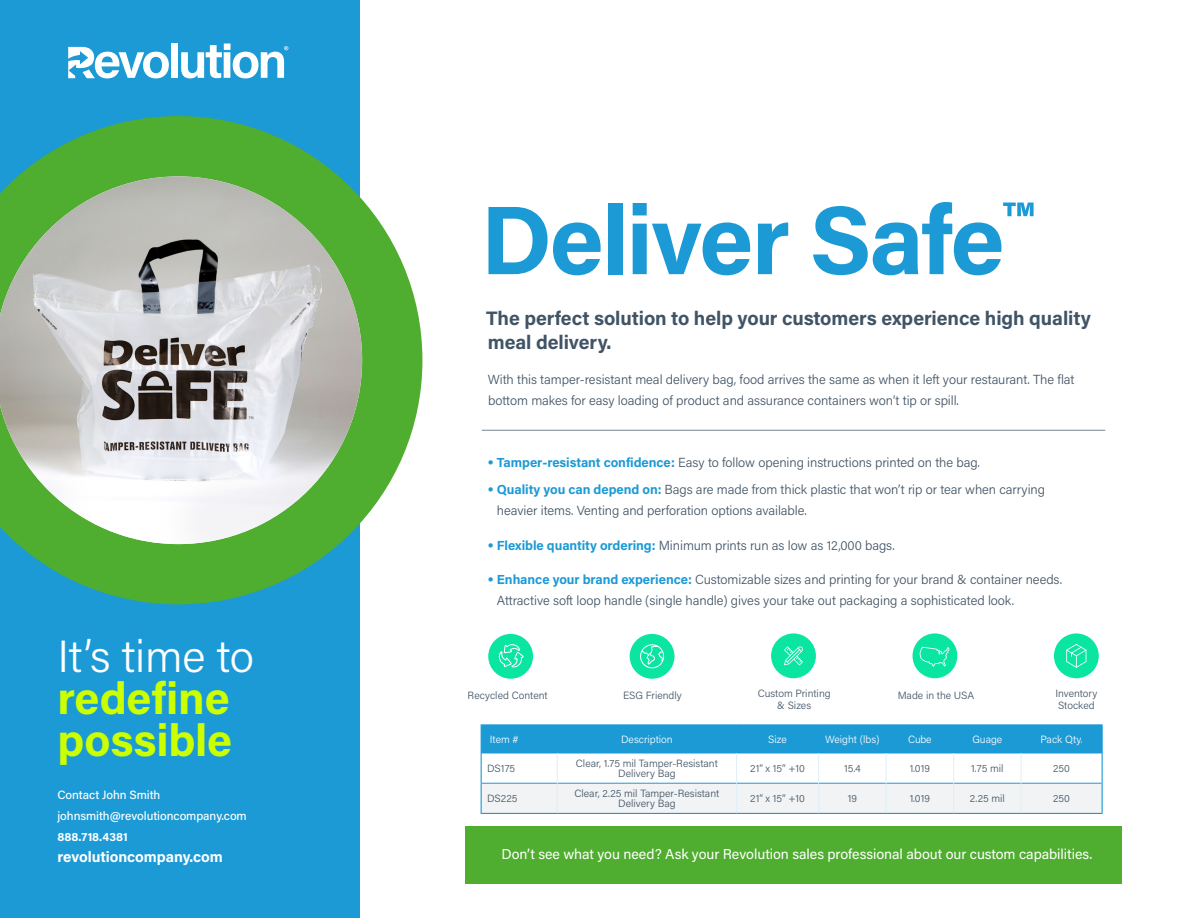
<style>
.page{position:relative;width:1188px;height:918px;background:#fff}
.page>*{position:absolute;margin:0;border:0;box-sizing:border-box;transform-origin:0 0}
.t1{font:700 97.5px "Acumin Pro";letter-spacing:-.025em;color:#1c9ad6}
.Body_1{font:700 45px/42px "Acumin Pro";letter-spacing:-.005em;color:#cf0}
.Body_1-2{font:300 45px "Acumin Pro";letter-spacing:-.005em;color:#fff}
.subhead_sheet_1{font:700 19.5px/24px "Acumin Pro";letter-spacing:-.005em;color:#415465}
.Body_1-3{font:700 15px "Acumin Pro";letter-spacing:-.005em;color:#fff}
.Body_1-4{font:14.25px "Acumin Pro";letter-spacing:-.005em;color:#fff}
.Body_1-5{font:300 13.2px/21px "Acumin Pro";letter-spacing:-.005em;color:#415465}
.Body_1-6{font:500 12px "Acumin Pro";letter-spacing:-.005em;color:#fff}
.t2{font:700 12px "Acumin Pro";color:#fff}
.table_content{font:300 10.5px/10.5px "Acumin Pro";color:#415465;text-align:center}
.icon_caption{font:300 10.5px/12px "Acumin Pro";color:#415465}
.table_header_row{font:300 10.5px "Acumin Pro";color:#fff}
.s1{font-family:"Arial";font-weight:900;color:#1c9ad6}
.s2{font-weight:700;color:#1c9ad6}
</style>
<div class="page">
<div style="left:465px;top:827px;width:656px;height:57px;background:#4fad2f"></div>
<div style="left:0;top:0;width:359px;height:918px;background:#1c9ad6"></div>
<svg style="left:17px;top:116px;width:405px;height:488px"></svg>
<img style="left:0;top:176px;width:362px;height:368px">
<hr style="left:482px;top:430px;width:623px;height:1px;background:#778690">
<div style="left:913px;top:633px;width:44px;height:45px;background:#0ae6a1;border-radius:50%"></div>
<svg style="left:919px;top:647px;width:31px;height:20px"></svg>
<div style="left:1054px;top:633px;width:45px;height:45px;background:#0ae6a1;border-radius:50%"></div>
<svg style="left:1066px;top:644px;width:20px;height:24px"></svg>
<div style="left:630px;top:634px;width:44px;height:45px;background:#0ae6a1;border-radius:50%"></div>
<svg style="left:640px;top:644px;width:24px;height:25px"></svg>
<div style="left:488px;top:634px;width:45px;height:45px;background:#0ae6a1;border-radius:50%"></div>
<svg style="left:499px;top:644px;width:25px;height:24px"></svg>
<div style="left:771px;top:633px;width:45px;height:45px;background:#0ae6a1;border-radius:50%"></div>
<svg style="left:784px;top:646px;width:19px;height:19px"></svg>
<div style="left:482px;top:784px;width:620px;height:29px;background:#f1f3f4"></div>
<hr style="left:481px;top:724px;width:76px;height:1px;background:#1c9ad6">
<hr style="left:557px;top:724px;width:180px;height:1px;background:#1c9ad6">
<hr style="left:737px;top:724px;width:82px;height:1px;background:#1c9ad6">
<hr style="left:819px;top:724px;width:67px;height:1px;background:#1c9ad6">
<hr style="left:886px;top:724px;width:68px;height:1px;background:#1c9ad6">
<hr style="left:954px;top:724px;width:67px;height:1px;background:#1c9ad6">
<hr style="left:1021px;top:724px;width:82px;height:1px;background:#1c9ad6">
<hr style="left:482px;top:753px;width:75px;height:1px;background:#1c9ad6">
<hr style="left:557px;top:753px;width:180px;height:1px;background:#1c9ad6">
<hr style="left:737px;top:753px;width:82px;height:1px;background:#1c9ad6">
<hr style="left:819px;top:753px;width:67px;height:1px;background:#1c9ad6">
<hr style="left:886px;top:753px;width:68px;height:1px;background:#1c9ad6">
<hr style="left:954px;top:753px;width:67px;height:1px;background:#1c9ad6">
<hr style="left:1021px;top:753px;width:81px;height:1px;background:#1c9ad6">
<hr style="left:482px;top:783px;width:75px;height:1px;background:#1c9ad6">
<hr style="left:557px;top:783px;width:180px;height:1px;background:#1c9ad6">
<hr style="left:737px;top:783px;width:82px;height:1px;background:#1c9ad6">
<hr style="left:819px;top:783px;width:67px;height:1px;background:#1c9ad6">
<hr style="left:886px;top:783px;width:68px;height:1px;background:#1c9ad6">
<hr style="left:954px;top:783px;width:67px;height:1px;background:#1c9ad6">
<hr style="left:1021px;top:783px;width:81px;height:1px;background:#1c9ad6">
<hr style="left:557px;top:753px;width:1px;height:30px;background:#ddf0f9">
<hr style="left:736px;top:753px;width:1px;height:30px;background:#ddf0f9">
<hr style="left:818px;top:753px;width:1px;height:30px;background:#ddf0f9">
<hr style="left:886px;top:753px;width:1px;height:30px;background:#ddf0f9">
<hr style="left:953px;top:753px;width:1px;height:30px;background:#ddf0f9">
<hr style="left:1021px;top:753px;width:1px;height:30px;background:#ddf0f9">
<hr style="left:557px;top:783px;width:1px;height:30px;background:#ddf0f9">
<hr style="left:736px;top:783px;width:1px;height:30px;background:#ddf0f9">
<hr style="left:818px;top:783px;width:1px;height:30px;background:#ddf0f9">
<hr style="left:886px;top:783px;width:1px;height:30px;background:#ddf0f9">
<hr style="left:953px;top:783px;width:1px;height:30px;background:#ddf0f9">
<hr style="left:1021px;top:783px;width:1px;height:30px;background:#ddf0f9">
<div style="left:481px;top:725px;width:622px;height:28px;background:#1c9ad6"></div>
<hr style="left:481px;top:753px;width:1px;height:30px;background:#1c9ad6">
<hr style="left:1102px;top:753px;width:1px;height:30px;background:#1c9ad6">
<hr style="left:481px;top:783px;width:1px;height:30px;background:#1c9ad6">
<hr style="left:1102px;top:783px;width:1px;height:30px;background:#1c9ad6">
<hr style="left:481px;top:813px;width:76px;height:1px;background:#1c9ad6">
<hr style="left:557px;top:813px;width:180px;height:1px;background:#1c9ad6">
<hr style="left:737px;top:813px;width:82px;height:1px;background:#1c9ad6">
<hr style="left:819px;top:813px;width:67px;height:1px;background:#1c9ad6">
<hr style="left:886px;top:813px;width:68px;height:1px;background:#1c9ad6">
<hr style="left:954px;top:813px;width:67px;height:1px;background:#1c9ad6">
<hr style="left:1021px;top:813px;width:82px;height:1px;background:#1c9ad6">
<svg style="left:68px;top:47px;width:101px;height:31px"></svg>
<div style="left:171px;top:44px;width:7px;height:34px;background:#fff"></div>
<svg style="left:181px;top:44px;width:107px;height:34px"></svg>
<p class="Body_1-2" style="left:57px;top:625px;width:198px">It’s time to</p>
<p class="Body_1" style="left:57px;top:675px;width:176px">redefine possible</p>
<p class="Body_1-6" style="left:57px;top:787px;width:105px">Contact John Smith</p>
<p class="Body_1-6" style="left:57px;top:808px;width:191px">johnsmith@revolutioncompany.com</p>
<p class="t2" style="left:57px;top:829px;width:72px">888.718.4381</p>
<p class="Body_1-3" style="left:57px;top:846px;width:167px">revolutioncompany.com</p>
<p class="t1" style="left:480px;top:171px;width:553px">Deliver Safe<sup>™</sup></p>
<p class="subhead_sheet_1" style="left:486px;top:305px;width:606px">The perfect solution to help your customers experience high quality meal delivery.</p>
<p class="Body_1-5" style="left:488px;top:368px;width:588px">With this tamper-resistant meal delivery bag, food arrives the same as when it left your restaurant. The flat bottom makes for easy loading of product and assurance containers won’t tip or spill.</p>
<p class="Body_1-5" style="left:487px;top:452px;width:494px"><span class="s1">•</span> <span class="s2">Tamper-resistant confidence:</span> Easy to follow opening instructions printed on the bag.</p>
<p class="Body_1-5" style="left:497px;top:479px;width:550px;text-indent:-10px"><span class="s1">•</span> <span class="s2">Quality you can depend on:</span> Bags are made from thick plastic that won’t rip or tear when carrying heavier items. Venting and perforation options available.</p>
<p class="Body_1-5" style="left:487px;top:534px;width:409px"><span class="s1">•</span> <span class="s2">Flexible quantity ordering:</span> Minimum prints run as low as 12,000 bags.</p>
<p class="Body_1-5" style="left:497px;top:569px;width:567px;text-indent:-10px"><span class="s1">•</span> <span class="s2">Enhance your brand experience:</span> Customizable sizes and printing for your brand &amp; container needs.<br>Attractive soft loop handle (single handle) gives your take out packaging a sophisticated look.</p>
<p class="icon_caption" style="left:468px;top:689px;width:82px">Recycled Content</p>
<p class="icon_caption" style="left:623px;top:689px;width:60px">ESG Friendly</p>
<p class="icon_caption" style="left:758px;top:687px;width:74px;text-align:center">Custom Printing &amp; Sizes</p>
<p class="icon_caption" style="left:898px;top:689px;width:78px">Made in the USA</p>
<p class="icon_caption" style="left:1055px;top:687px;width:44px">Inventory<br>Stocked</p>
<p class="table_header_row" style="left:490px;top:732px;width:30px">Item #</p>
<p class="table_header_row" style="left:621px;top:732px;width:53px">Description</p>
<p class="table_header_row" style="left:768px;top:732px;width:20px">Size</p>
<p class="table_header_row" style="left:825px;top:732px;width:56px">Weight (lbs)</p>
<p class="table_header_row" style="left:908px;top:732px;width:25px">Cube</p>
<p class="table_header_row" style="left:972px;top:732px;width:31px">Guage</p>
<p class="table_header_row" style="left:1040px;top:732px;width:44px">Pack Qty.</p>
<p class="table_content" style="left:487px;top:763px;width:30px">DS175</p>
<p class="table_content" style="left:576px;top:757px;width:144px">Clear, 1.75 mil Tamper-Resistant<br>Delivery Bag</p>
<p class="table_content" style="left:750px;top:763px;width:56px">21” x 15” +10</p>
<p class="table_content" style="left:844px;top:763px;width:18px">15.4</p>
<p class="table_content" style="left:910px;top:763px;width:22px">1.019</p>
<p class="table_content" style="left:971px;top:763px;width:34px">1.75 mil</p>
<p class="table_content" style="left:1053px;top:763px;width:18px">250</p>
<p class="table_content" style="left:487px;top:793px;width:32px">DS225</p>
<p class="table_content" style="left:574px;top:788px;width:146px">Clear, 2.25 mil Tamper-Resistant<br>Delivery Bag</p>
<p class="table_content" style="left:750px;top:793px;width:56px">21” x 15” +10</p>
<p class="table_content" style="left:848px;top:793px;width:11px">19</p>
<p class="table_content" style="left:910px;top:793px;width:22px">1.019</p>
<p class="table_content" style="left:970px;top:793px;width:37px">2.25 mil</p>
<p class="table_content" style="left:1053px;top:793px;width:18px">250</p>
<p class="Body_1-4" style="left:502px;top:844px;width:592px">Don’t see what you need? Ask your Revolution sales professional about our custom capabilities.</p>
</div>
